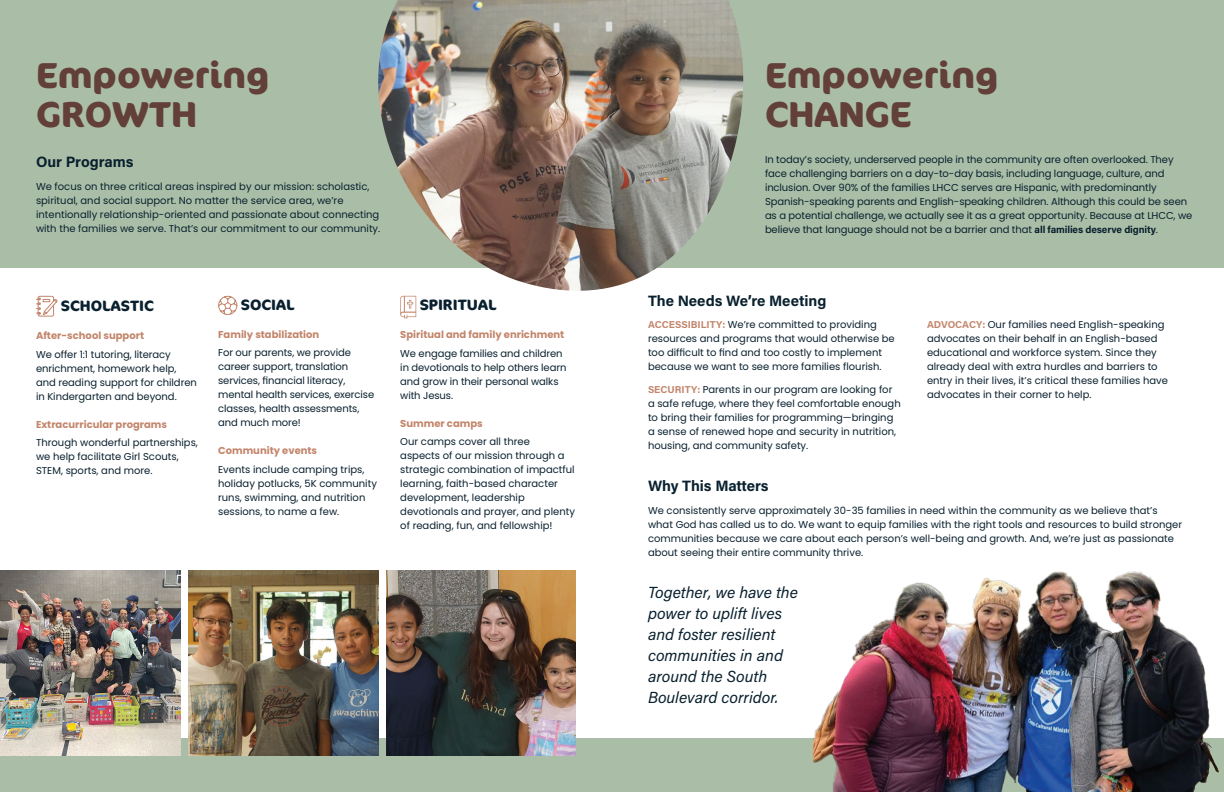
<style>
.page{position:relative;width:1224px;height:792px;background:#fff}
.page>*{position:absolute;margin:0;border:0;box-sizing:border-box;transform-origin:0 0}
.t1{font:700 36px/39px "Cocon Pro";color:#633f3a}
.t2{font:italic 16px/21px "Acumin Pro";color:#09202e}
.t3{font:700 15px "Acumin Pro";letter-spacing:-.005em;color:#09202e}
.t4{font:700 15px "Cocon Pro";color:#09202e}
.t5{font:10px/14px "Poppins";color:#09202e}
.t6{font:700 10px "Poppins";color:#c3856b}
.s1{font-family:"Acumin Pro";font-weight:700}
.s2{font-family:"Acumin Pro";font-weight:700;color:#c3856b}
</style>
<div class="page">
<div style="left:0;top:738px;width:1224px;height:54px;background:#aabea7"></div>
<img style="left:814px;top:571px;width:405px;height:221px">
<div style="left:0;top:0;width:1224px;height:268px;background:#aabea7"></div>
<img style="left:378px;top:0;width:366px;height:312px">
<img style="left:386px;top:570px;width:190px;height:186px">
<img style="left:189px;top:570px;width:189px;height:186px">
<img style="left:0;top:570px;width:181px;height:186px">
<svg style="left:36px;top:295px;width:22px;height:22px"></svg>
<svg style="left:218px;top:295px;width:20px;height:20px"></svg>
<svg style="left:400px;top:296px;width:16px;height:23px"></svg>
<h1 class="t1" style="left:36px;top:55px;width:235px">Empowering<br>GROWTH</h1>
<h1 class="t1" style="left:765px;top:55px;width:235px">Empowering<br>CHANGE</h1>
<p class="t5" style="left:765px;top:153px;width:429px">In today’s society, underserved people in the community are often overlooked. They face challenging barriers on a day-to-day basis, including language, culture, and inclusion. Over 90% of the families LHCC serves are Hispanic, with predominantly Spanish-speaking parents and English-speaking children. Although this could be seen as a potential challenge, we actually see it as a great opportunity. Because at LHCC, we believe that language should not be a barrier and that <span class="s1">all families deserve dignity</span>.</p>
<h3 class="t3" style="left:36px;top:151px;width:99px">Our Programs</h3>
<p class="t5" style="left:36px;top:179px;width:346px">We focus on three critical areas inspired by our mission: scholastic, spiritual, and social support. No matter the service area, we’re intentionally relationship-oriented and passionate about connecting with the families we serve. That’s our commitment to our community.</p>
<h3 class="t4" style="left:61px;top:296px;width:94px">SCHOLASTIC</h3>
<p class="t6" style="left:36px;top:330px;width:110px">After-school support</p>
<p class="t5" style="left:36px;top:347px;width:162px">We offer 1:1 tutoring, literacy enrichment, homework help, and reading support for children in Kindergarten and beyond.</p>
<p class="t6" style="left:36px;top:418px;width:133px">Extracurricular programs</p>
<p class="t5" style="left:36px;top:436px;width:163px">Through wonderful partnerships, we help facilitate Girl Scouts,<br>STEM, sports, and more.</p>
<h3 class="t4" style="left:241px;top:294px;width:55px">SOCIAL</h3>
<p class="t6" style="left:218px;top:328px;width:103px">Family stabilization</p>
<p class="t5" style="left:218px;top:346px;width:158px">For our parents, we provide career support, translation services, financial literacy, mental health services, exercise classes, health assessments, and much more!</p>
<p class="t6" style="left:218px;top:445px;width:101px">Community events</p>
<p class="t5" style="left:218px;top:462px;width:160px">Events include camping trips, holiday potlucks, 5K community runs, swimming, and nutrition sessions, to name a few.</p>
<h3 class="t4" style="left:420px;top:295px;width:78px">SPIRITUAL</h3>
<p class="t6" style="left:400px;top:329px;width:166px">Spiritual and family enrichment</p>
<p class="t5" style="left:400px;top:347px;width:168px">We engage families and children in devotionals to help others learn and grow in their personal walks with Jesus.</p>
<p class="t6" style="left:400px;top:418px;width:84px">Summer camps</p>
<p class="t5" style="left:400px;top:435px;width:176px">Our camps cover all three<br>aspects of our mission through a strategic combination of impactful learning, faith-based character development, leadership devotionals and prayer, and plenty of reading, fun, and fellowship!</p>
<h3 class="t3" style="left:648px;top:290px;width:180px">The Needs We’re Meeting</h3>
<p class="t5" style="left:648px;top:318px;width:248px"><span class="s2">ACCESSIBILITY:</span> We’re committed to providing resources and programs that would otherwise be too difficult to find and too costly to implement because we want to see more families flourish.</p>
<p class="t5" style="left:648px;top:383px;width:254px"><span class="s2">SECURITY:</span> Parents in our program are looking for a safe refuge, where they feel comfortable enough to bring their families for programming—bringing a sense of renewed hope and security in nutrition, housing, and community safety.</p>
<p class="t5" style="left:927px;top:318px;width:243px"><span class="s2">ADVOCACY:</span> Our families need English-speaking advocates on their behalf in an English-based educational and workforce system. Since they already deal with extra hurdles and barriers to entry in their lives, it’s critical these families have advocates in their corner to help.</p>
<h3 class="t3" style="left:648px;top:476px;width:122px">Why This Matters</h3>
<p class="t5" style="left:648px;top:504px;width:536px">We consistently serve approximately 30-35 families in need within the community as we believe that’s what God has called us to do. We want to equip families with the right tools and resources to build stronger communities because we care about each person’s well-being and growth. And, we’re just as passionate about seeing their entire community thrive.</p>
<h2 class="t2" style="left:648px;top:581px;width:151px">Together, we have the power to uplift lives and foster resilient communities in and around the South<br>Boulevard corridor.</h2>
</div>
